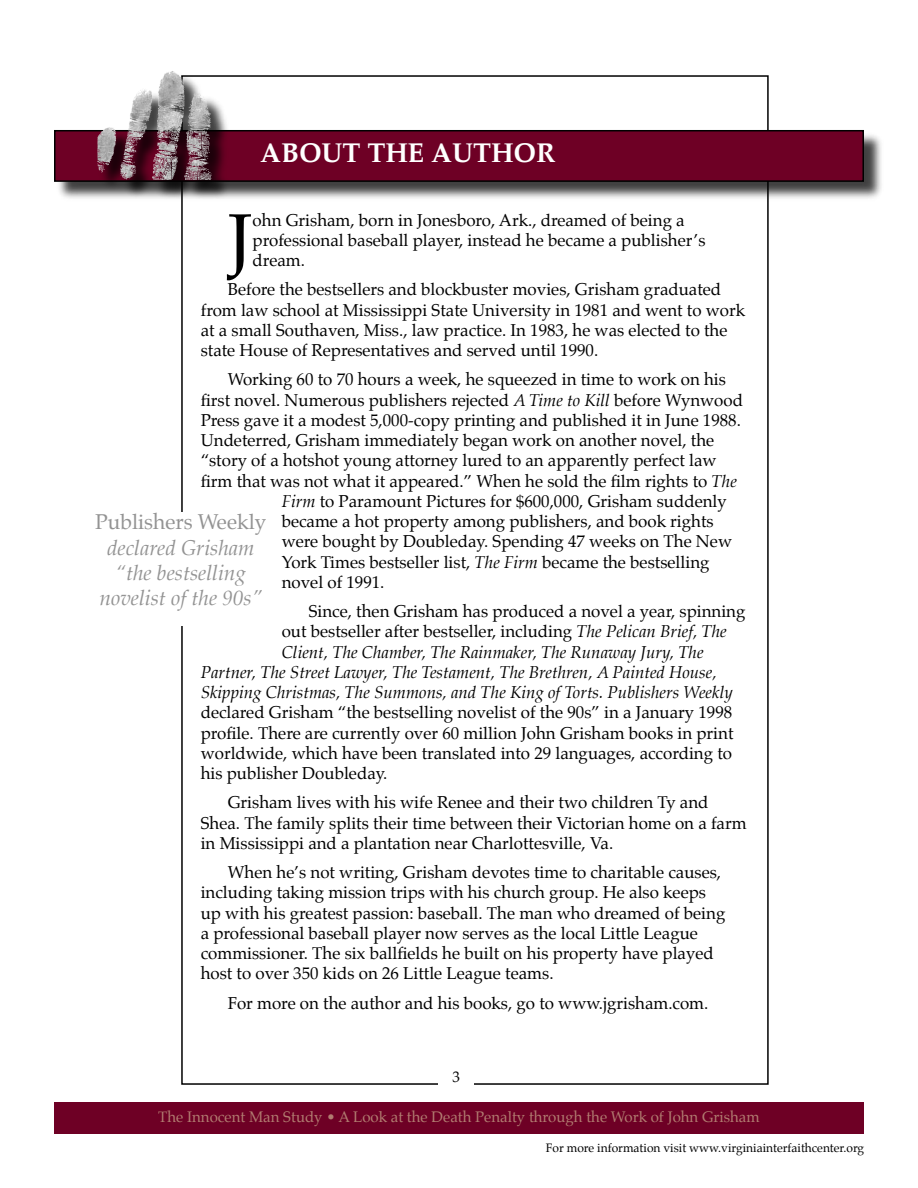
<style>
.page{position:relative;width:918px;height:1188px;background:#fff}
.page>*{position:absolute;margin:0;border:0;box-sizing:border-box;transform-origin:0 0}
.t1{font:74.85px "Palatino";color:#000}
.t2{font:700 27px "Palatino";color:#fff}
.t3{font:italic 21px/25.2px "Palatino";color:#939393;text-align:center}
.t4{font:21px "Palatino";color:#939393}
.t5{font:16.8px/20.2px "Palatino";color:#000}
.t6{font:italic 16.8px "Palatino";color:#000}
.t7{font:15px "Palatino";color:#b17c70}
.t8{font:15px "Palatino";color:#000}
.t9{font:12px "Palatino";color:#000}
.s1{font-style:italic}
</style>
<div class="page">
<div style="left:54px;top:1103px;width:810px;height:31px;background:#6e0025"></div>
<div style="left:55px;top:131px;width:829px;height:71px;background:#000;opacity:.75"></div>
<div style="left:55px;top:131px;width:808px;height:50px;background:#6e0025"></div>
<div style="left:54px;top:130px;width:810px;height:52px;border:2px solid #000"></div>
<div style="left:99px;top:72px;width:133px;height:127px;background:#000;opacity:.75"></div>
<img style="left:171px;top:71px;width:14px;height:29px">
<h2 class="t2" style="left:260px;top:136px;width:297px">ABOUT THE AUTHOR</h2>
<h1 class="t1" style="left:228px;top:192px;width:26px">J</h1>
<p class="t5" style="left:253px;top:211px;width:454px">ohn Grisham, born in Jonesboro, Ark., dreamed of being a professional baseball player, instead he became a publisher’s dream.</p>
<p class="t5" style="left:201px;top:281px;width:546px;text-indent:27px">Before the bestsellers and blockbuster movies, Grisham graduated from law school at Mississippi State University in 1981 and went to work at a small Southaven, Miss., law practice. In 1983, he was elected to the state House of Representatives and served until 1990.</p>
<p class="t5" style="left:228px;top:371px;width:500px">Working 60 to 70 hours a week, he squeezed in time to work on his</p>
<p class="t5" style="left:201px;top:391px;width:544px">first novel. Numerous publishers rejected <span class="s1">A Time to Kill</span> before Wynwood</p>
<p class="t5" style="left:201px;top:411px;width:542px">Press gave it a modest 5,000-copy printing and published it in June 1988.</p>
<p class="t5" style="left:201px;top:432px;width:515px">Undeterred, Grisham immediately began work on another novel, the</p>
<p class="t5" style="left:201px;top:452px;width:517px">“story of a hotshot young attorney lured to an apparently perfect law</p>
<p class="t5" style="left:201px;top:472px;width:538px">firm that was not what it appeared.” When he sold the film rights to <span class="s1">The</span></p>
<p class="t5" style="left:282px;top:492px;width:447px"><span class="s1">Firm</span> to Paramount Pictures for $600,000, Grisham suddenly</p>
<p class="t5" style="left:282px;top:513px;width:434px">became a hot property among publishers, and book rights</p>
<p class="t5" style="left:282px;top:533px;width:452px">were bought by Doubleday. Spending 47 weeks on The New</p>
<p class="t5" style="left:282px;top:553px;width:429px">York Times bestseller list, <span class="s1">The Firm</span> became the bestselling</p>
<p class="t5" style="left:282px;top:573px;width:104px">novel of 1991.</p>
<p class="t5" style="left:309px;top:603px;width:438px">Since, then Grisham has produced a novel a year, spinning</p>
<p class="t5" style="left:282px;top:623px;width:447px">out bestseller after bestseller, including <span class="s1">The Pelican Brief, The</span></p>
<p class="t6" style="left:282px;top:642px;width:423px">Client, The Chamber, The Rainmaker, The Runaway Jury, The</p>
<p class="t6" style="left:201px;top:662px;width:517px">Partner, The Street Lawyer, The Testament, The Brethren, A Painted House,</p>
<p class="t6" style="left:201px;top:682px;width:534px">Skipping Christmas, The Summons, and The King of Torts. Publishers Weekly</p>
<p class="t5" style="left:201px;top:704px;width:534px;text-align:justify">declared Grisham “the bestselling novelist of the 90s” in a January 1998 profile. There are currently over 60 million John Grisham books in print worldwide, which have been translated into 29 languages, according to his publisher Doubleday.</p>
<p class="t5" style="left:201px;top:794px;width:547px;text-indent:27px">Grisham lives with his wife Renee and their two children Ty and<br>Shea. The family splits their time between their Victorian home on a farm in Mississippi and a plantation near Charlottesville, Va.</p>
<p class="t5" style="left:201px;top:864px;width:526px;text-indent:27px">When he’s not writing, Grisham devotes time to charitable causes, including taking mission trips with his church group. He also keeps up with his greatest passion: baseball. The man who dreamed of being a professional baseball player now serves as the local Little League commissioner. The six ballfields he built on his property have played host to over 350 kids on 26 Little League teams.</p>
<p class="t5" style="left:228px;top:994px;width:482px">For more on the author and his books, go to www.jgrisham.com.</p>
<p class="t4" style="left:95px;top:509px;width:173px">Publishers Weekly</p>
<p class="t3" style="left:99px;top:537px;width:164px">declared Grisham “the bestselling novelist of the 90s”</p>
<p class="t8" style="left:453px;top:1068px;width:9px">3</p>
<p class="t7" style="left:158px;top:1107px;width:603px">The Innocent Man Study • A Look at the Death Penalty through the Work of John Grisham</p>
<p class="t9" style="left:546px;top:1140px;width:320px">For more information visit www.virginiainterfaithcenter.org</p>
</div>
